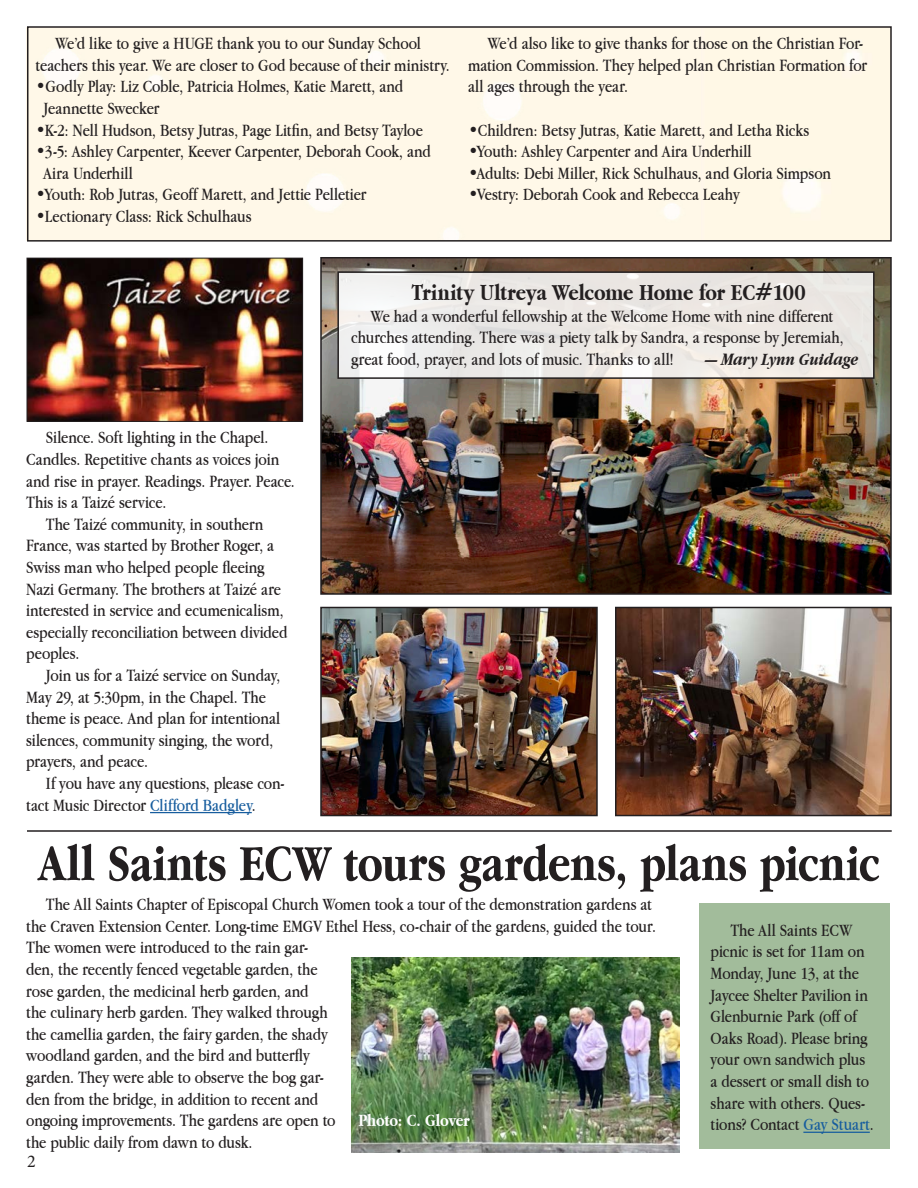
<style>
.page{position:relative;width:918px;height:1188px;background:#fff}
.page>*{position:absolute;margin:0;border:0;box-sizing:border-box;transform-origin:0 0}
.t1{font:700 52.5px "Apple Garamond";color:#231f20}
.t2{font:700 24px "Apple Garamond";letter-spacing:-.01em;color:#231f20}
.t3{font:18px/21.6px "Apple Garamond";letter-spacing:-.005em;color:#231f20}
.t4{font:italic 700 18px "Apple Garamond";letter-spacing:-.005em;color:#231f20}
.t5{font:700 18px "Apple Garamond";letter-spacing:-.01em;color:#fff}
.t6{font:18px "Minion Pro";color:#231f20}
.s1{color:#175d9e}
</style>
<div class="page">
<div style="left:702px;top:29px;width:187px;height:210px;background:#fff8e6"></div>
<img style="left:618px;top:610px;width:271px;height:203px">
<div style="left:615px;top:607px;width:277px;height:209px;border:2px solid #231f20"></div>
<img style="left:323px;top:610px;width:272px;height:203px">
<div style="left:320px;top:607px;width:278px;height:209px;border:2px solid #231f20"></div>
<img style="left:323px;top:260px;width:566px;height:332px">
<div style="left:320px;top:257px;width:572px;height:338px;border:2px solid #231f20"></div>
<hr style="left:150px;top:812px;width:102px;height:1px;background:#175d9e">
<img style="left:29px;top:260px;width:272px;height:160px">
<div style="left:27px;top:258px;width:276px;height:164px;border:1px solid #231f20"></div>
<div style="left:27px;top:26px;width:865px;height:216px;border:2px solid #231f20"></div>
<svg style="left:340px;top:274px;width:532px;height:102px;fill:#ece8e5"></svg>
<div style="left:337px;top:271px;width:538px;height:108px;border:2px solid #231f20"></div>
<hr style="left:27px;top:830px;width:865px;height:2px;background:#231f20">
<img style="left:351px;top:958px;width:329px;height:195px">
<div style="left:699px;top:904px;width:191px;height:245px;background:#a2bc9b"></div>
<hr style="left:803px;top:1132px;width:67px;height:1px;background:#175d9e">
<p class="t3" style="left:36px;top:32px;width:416px;text-align:center">We’d like to give a HUGE thank you to our Sunday School teachers this year. We are closer to God because of their ministry.</p>
<p class="t3" style="left:36px;top:75px;width:369px">•Godly Play: Liz Coble, Patricia Holmes, Katie Marett, and</p>
<p class="t3" style="left:44px;top:97px;width:117px">Jeannette Swecker</p>
<p class="t3" style="left:36px;top:119px;width:389px">•K-2: Nell Hudson, Betsy Jutras, Page Litfin, and Betsy Tayloe</p>
<p class="t3" style="left:36px;top:140px;width:397px">•3-5: Ashley Carpenter, Keever Carpenter, Deborah Cook, and</p>
<p class="t3" style="left:44px;top:162px;width:91px">Aira Underhill</p>
<p class="t3" style="left:36px;top:183px;width:332px">•Youth: Rob Jutras, Geoff Marett, and Jettie Pelletier</p>
<p class="t3" style="left:36px;top:205px;width:218px">•Lectionary Class: Rick Schulhaus</p>
<p class="t3" style="left:468px;top:32px;width:401px;text-indent:20px">We’d also like to give thanks for those on the Christian For&shy;mation Commission. They helped plan Christian Formation for all ages through the year.</p>
<p class="t3" style="left:468px;top:119px;width:343px">•Children: Betsy Jutras, Katie Marett, and Letha Ricks</p>
<p class="t3" style="left:468px;top:140px;width:285px">•Youth: Ashley Carpenter and Aira Underhill</p>
<p class="t3" style="left:468px;top:162px;width:365px">•Adults: Debi Miller, Rick Schulhaus, and Gloria Simpson</p>
<p class="t3" style="left:468px;top:183px;width:273px">•Vestry: Deborah Cook and Rebecca Leahy</p>
<p class="t3" style="left:26px;top:426px;width:270px;text-indent:20px">Silence. Soft lighting in the Chapel.<br>Candles. Repetitive chants as voices join and rise in prayer. Readings. Prayer. Peace.<br>This is a Taizé service.</p>
<p class="t3" style="left:26px;top:513px;width:263px;text-indent:20px">The Taizé community, in southern France, was started by Brother Roger, a Swiss man who helped people fleeing Nazi Germany. The brothers at Taizé are interested in service and ecumenicalism, especially reconciliation between divided peoples.</p>
<p class="t3" style="left:26px;top:664px;width:256px;text-indent:20px">Join us for a Taizé service on Sunday, May 29, at 5:30pm, in the Chapel. The theme is peace. And plan for intentional silences, community singing, the word, prayers, and peace.</p>
<p class="t3" style="left:26px;top:772px;width:260px;text-indent:20px">If you have any questions, please con&shy;tact Music Director <span class="s1">Clifford Badgley</span>.</p>
<p class="t2" style="left:411px;top:279px;width:396px">Trinity Ultreya Welcome Home for EC#100</p>
<p class="t3" style="left:351px;top:305px;width:494px;text-indent:20px">We had a wonderful fellowship at the Welcome Home with nine different churches attending. There was a piety talk by Sandra, a response by Jeremiah, great food, prayer, and lots of music. Thanks to all!</p>
<p class="t4" style="left:705px;top:348px;width:155px">— Mary Lynn Guidage</p>
<p class="t1" style="left:39px;top:834px;width:843px">All Saints ECW tours gardens, plans picnic</p>
<p class="t3" style="left:26px;top:893px;width:631px;text-indent:20px">The All Saints Chapter of Episcopal Church Women took a tour of the demonstration gardens at the Craven Extension Center. Long-time EMGV Ethel Hess, co-chair of the gardens, guided the tour.<br>The women were introduced to the rain gar-<br>den, the recently fenced vegetable garden, the<br>rose garden, the medicinal herb garden, and<br>the culinary herb garden. They walked through<br>the camellia garden, the fairy garden, the shady<br>woodland garden, and the bird and butterfly<br>garden. They were able to observe the bog gar-<br>den from the bridge, in addition to recent and<br>ongoing improvements. The gardens are open to<br>the public daily from dawn to dusk.</p>
<p class="t5" style="left:359px;top:1110px;width:113px">Photo: C. Glover</p>
<p class="t6" style="left:27px;top:1150px;width:10px">2</p>
<p class="t3" style="left:711px;top:919px;width:165px;text-indent:20px">The All Saints ECW picnic is set for 11am on<br>Monday, June 13, at the<br>Jaycee Shelter Pavilion in<br>Glenburnie Park (off of<br>Oaks Road). Please bring your own sandwich plus a dessert or small dish to share with others. Ques&shy;tions? Contact <span class="s1">Gay Stuart</span>.</p>
</div>
